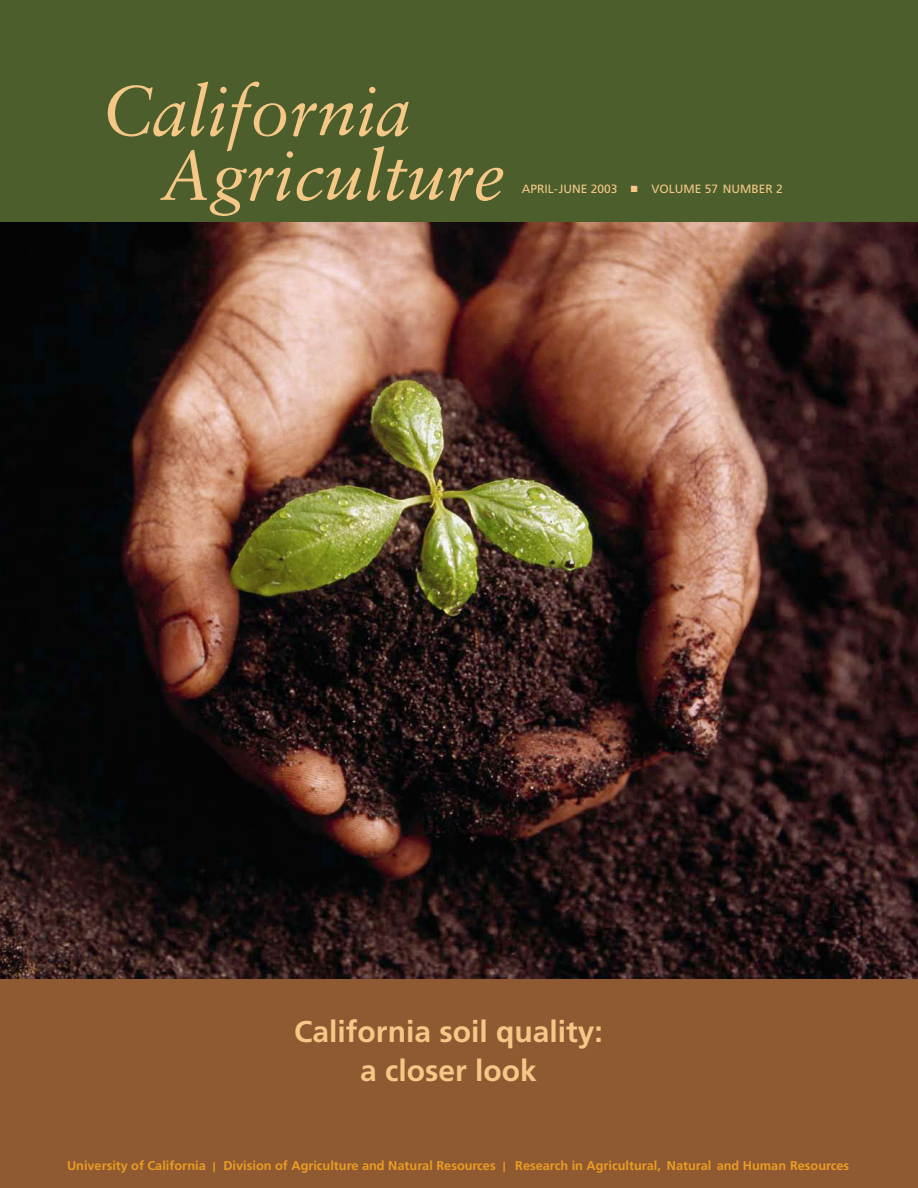
<style>
.page{position:relative;width:918px;height:1188px;background:#fff}
.page>*{position:absolute;margin:0;border:0;box-sizing:border-box;transform-origin:0 0}
.t1{font:italic 70.5px/64.5px "Sabon";color:#f5c887}
.t2{font:700 30px/39px "Frutiger";color:#f5c887;text-align:center}
.t3{font:700 12.75px "Frutiger";color:#eb9c22}
.t4{font:12px "Frutiger";color:#f5c887}
.s1{font-size:13.5px}
</style>
<div class="page">
<div style="left:0;top:978px;width:918px;height:210px;background:#8f5a32"></div>
<div style="left:0;top:0;width:918px;height:222px;background:#4c5e2b"></div>
<img style="left:0;top:222px;width:918px;height:756px">
<h1 class="t1" style="left:160px;top:79px;width:346px;text-indent:-59px">California<br>Agriculture</h1>
<p class="t4" style="left:522px;top:182px;width:263px">APRIL-JUNE 2003 ■ VOLUME 57 NUMBER 2</p>
<h2 class="t2" style="left:294px;top:1012px;width:310px">California soil quality: a closer look</h2>
<p class="t3" style="left:67px;top:1159px;width:784px">University of California <span class="s1">|</span> Division of Agriculture and Natural Resources <span class="s1">|</span> Research in Agricultural, Natural and Human Resources</p>
</div>
